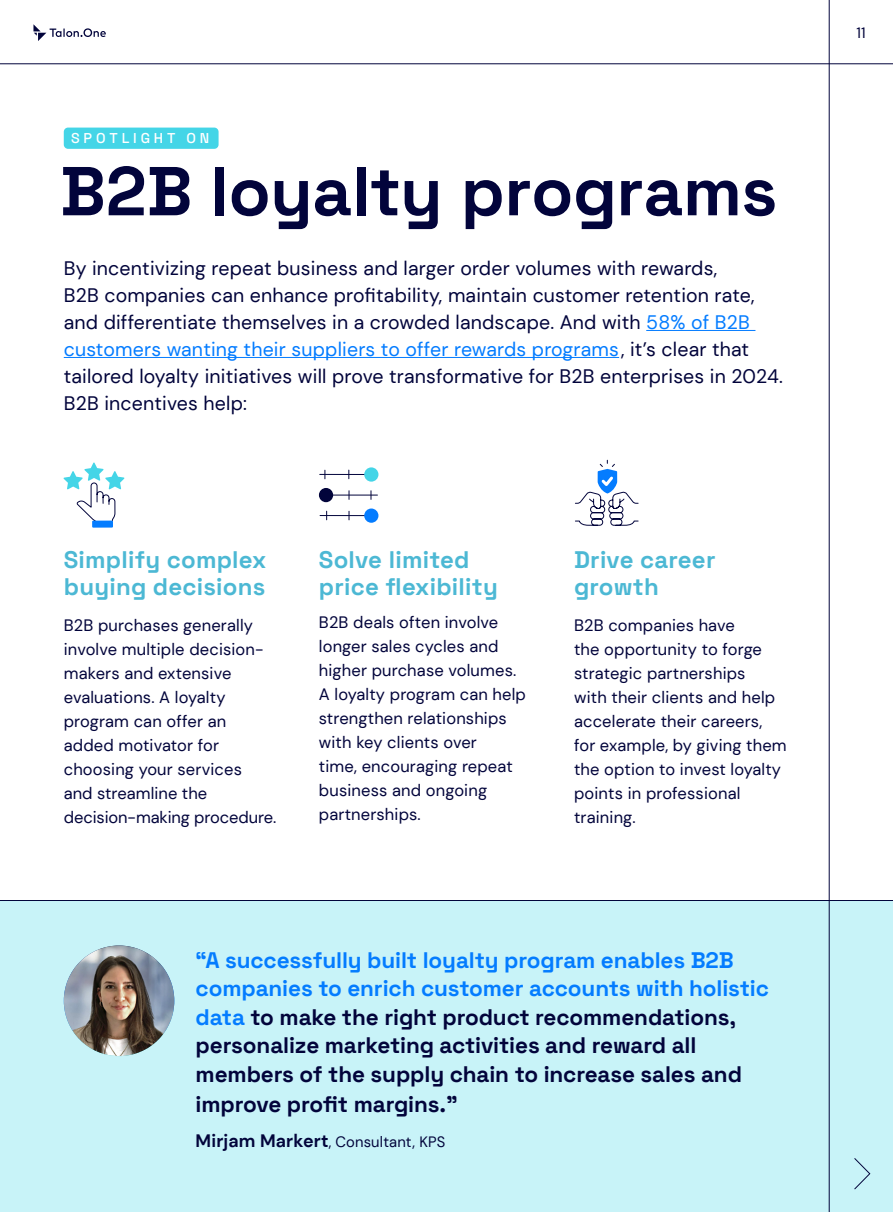
<style>
.page{position:relative;width:893px;height:1212px;background:#fff}
.page>*{position:absolute;margin:0;border:0;box-sizing:border-box;transform-origin:0 0}
.Page_Title{font:700 69px "Space Grotesk";letter-spacing:-.005em;color:#02043b}
.t1{font:700 24px/27px "Space Grotesk";letter-spacing:.01em;color:#4cb8d4}
.Quotes{font:700 22.5px/28.8px "Space Grotesk";letter-spacing:-.005em;color:#02043b}
.t2{font:19.5px/27px "DM Sans";letter-spacing:.01em;color:#02043b}
.t3{font:16.5px/24px "DM Sans";letter-spacing:.01em;color:#02043b}
.t4{font:15px "DM Sans";letter-spacing:.01em;color:#02043b}
.Page_Title-2{font:500 14.25px "Space Grotesk";letter-spacing:.265em;color:#fff}
.s1{color:#047cff}
.s2{font-weight:700;font-size:18px}
</style>
<div class="page">
<hr style="left:829px;top:0;width:1px;height:1212px;background:#02043b">
<hr style="left:0;top:64px;width:893px;height:1px;background:#02043b">
<div style="left:0;top:900px;width:893px;height:312px;background:#c8f3f8"></div>
<svg style="left:854px;top:1158px;width:17px;height:32px"></svg>
<div style="left:64px;top:128px;width:155px;height:21px;background:#44d5e7;border-radius:4px"></div>
<hr style="left:0;top:900px;width:893px;height:1px;background:#02043b">
<img style="left:64px;top:945px;width:110px;height:111px;border-radius:55px">
<hr style="left:321px;top:495px;width:56px;height:1px;background:#02043b">
<div style="left:319px;top:488px;width:14px;height:14px;background:#02043b;border-radius:50%"></div>
<hr style="left:320px;top:474px;width:57px;height:1px;background:#02043b">
<div style="left:364px;top:467px;width:14px;height:15px;background:#44d5e7;border-radius:50%"></div>
<hr style="left:320px;top:515px;width:57px;height:1px;background:#02043b">
<div style="left:364px;top:508px;width:14px;height:15px;background:#047cff;border-radius:50%"></div>
<div style="left:92px;top:521px;width:21px;height:7px;background:#047cff"></div>
<svg style="left:63px;top:462px;width:62px;height:60px"></svg>
<svg style="left:575px;top:459px;width:64px;height:67px"></svg>
<svg style="left:33px;top:24px;width:73px;height:17px"></svg>
<p class="Page_Title-2" style="left:71px;top:128px;width:140px">SPOTLIGHT ON</p>
<p class="Page_Title" style="left:60px;top:141px;width:719px">B2B loyalty programs</p>
<p class="t2" style="left:64px;top:254px;width:721px">By incentivizing repeat business and larger order volumes with rewards,<br>B2B companies can enhance profitability, maintain customer retention rate, and differentiate themselves in a crowded landscape. And with <span class="s1">58% of B2B customers wanting their suppliers to offer rewards programs</span>, it’s clear that tailored loyalty initiatives will prove transformative for B2B enterprises in 2024.<br>B2B incentives help:</p>
<p class="t1" style="left:64px;top:545px;width:204px">Simplify complex buying decisions</p>
<p class="t3" style="left:64px;top:613px;width:214px">B2B purchases generally involve multiple decision&shy;makers and extensive evaluations. A loyalty program can offer an added motivator for choosing your services<br>and streamline the decision-making procedure.</p>
<p class="t1" style="left:319px;top:545px;width:180px">Solve limited price flexibility</p>
<p class="t3" style="left:319px;top:610px;width:209px">B2B deals often involve longer sales cycles and higher purchase volumes.<br>A loyalty program can help strengthen relationships with key clients over<br>time, encouraging repeat business and ongoing partnerships.</p>
<p class="t1" style="left:574px;top:545px;width:143px">Drive career growth</p>
<p class="t3" style="left:574px;top:613px;width:214px">B2B companies have<br>the opportunity to forge strategic partnerships<br>with their clients and help accelerate their careers, for example, by giving them the option to invest loyalty points in professional training.</p>
<p class="Quotes" style="left:196px;top:944px;width:575px"><span class="s1">“A successfully built loyalty program enables B2B companies to enrich customer accounts with holistic data</span> to make the right product recommendations, personalize marketing activities and reward all members of the supply chain to increase sales and improve profit margins.”</p>
<p class="t4" style="left:196px;top:1132px;width:251px"><span class="s2">Mirjam Markert</span>, Consultant, KPS</p>
<p class="t4" style="left:856px;top:24px;width:11px">11</p>
</div>
